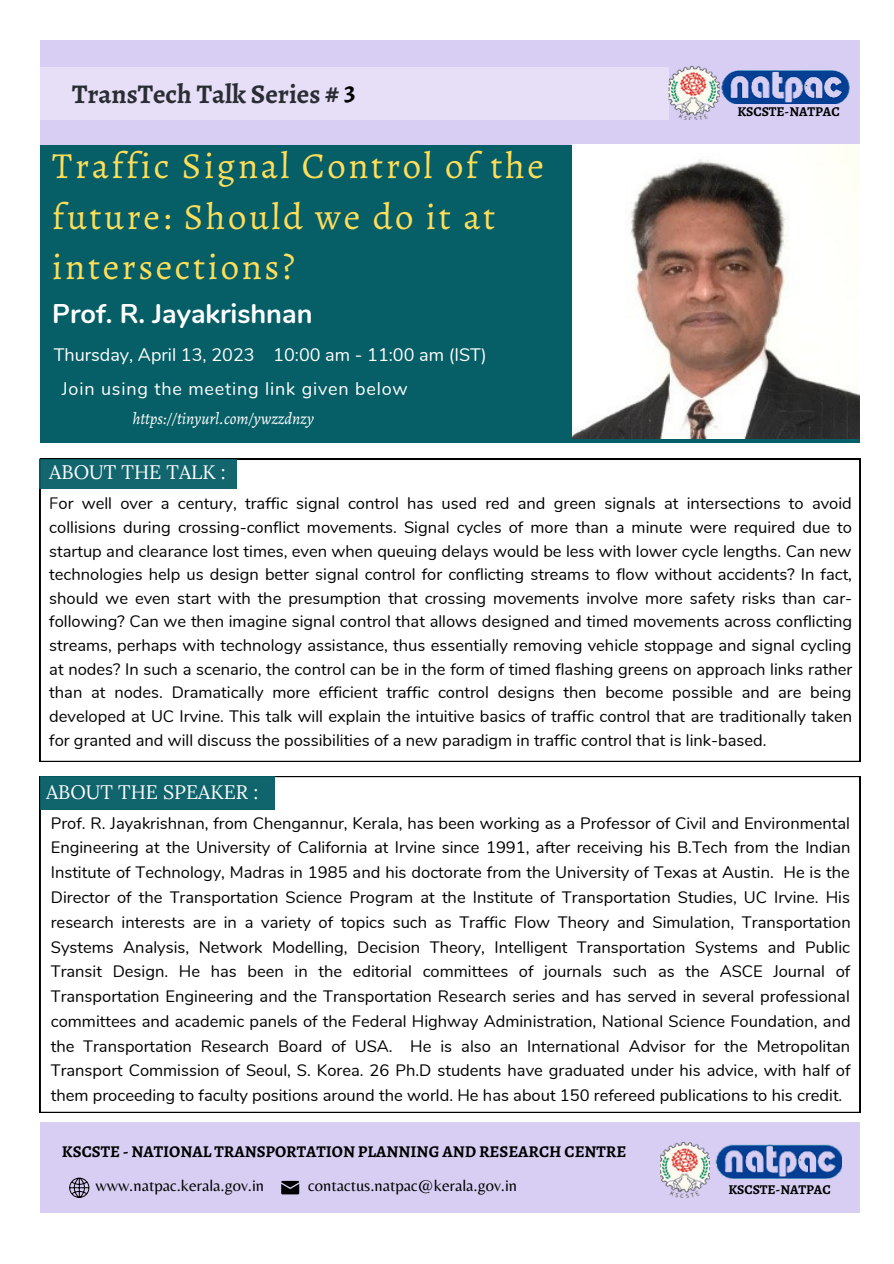
<style>
.page{position:relative;width:894px;height:1264px;background:#fff}
.page>*{position:absolute;margin:0;border:0;box-sizing:border-box;transform-origin:0 0}
.t1{font:36.75px/50.6px "Alegreya";letter-spacing:.07em;color:#ffde59}
.t2{font:700 27px "Alegreya";color:#2b2d34}
.t3{font:700 27px "Nunito";color:#fff}
.t4{font:19.5px "Lora";color:#fff}
.t5{font:18px "Nunito";color:#fff}
.t6{font:18px "Nunito";letter-spacing:.045em;color:#fff}
.t7{font:16.5px/24.8px "Nunito";color:#000;text-align:justify}
.t8{font:700 16.5px "Alegreya";color:#000}
.t9{font:16.5px "Belleza";color:#000}
.t10{font:italic 16.5px "Alegreya";letter-spacing:-.005em;color:#fff}
.t11{font:700 13.5px "Alegreya";letter-spacing:-.005em;color:#000}
.s1{color:#000}
.s2{color:#131313}
</style>
<div class="page">
<div style="left:40px;top:145px;width:819px;height:297px;background:#065e66"></div>
<div style="left:40px;top:1122px;width:819px;height:90px;background:#d8cef3"></div>
<svg style="left:69px;top:1177px;width:20px;height:20px"></svg>
<svg style="left:281px;top:1180px;width:18px;height:14px"></svg>
<div style="left:40px;top:40px;width:819px;height:105px;background:#d8cef3"></div>
<img style="left:719px;top:70px;width:131px;height:33px">
<img style="left:668px;top:67px;width:51px;height:53px">
<div style="left:40px;top:67px;width:628px;height:53px;background:#e6dff7"></div>
<img style="left:715px;top:1144px;width:125px;height:35px">
<img style="left:660px;top:1142px;width:49px;height:55px">
<svg style="left:40px;top:459px;width:819px;height:303px"></svg>
<svg style="left:40px;top:776px;width:819px;height:336px"></svg>
<div style="left:40px;top:776px;width:234px;height:34px;background:#10646c"></div>
<div style="left:40px;top:459px;width:197px;height:29px;background:#13666e"></div>
<img style="left:572px;top:145px;width:287px;height:294px">
<h2 class="t2" style="left:72px;top:75px;width:285px">TransTech Talk Series # <span class="s1">3</span></h2>
<h1 class="t1" style="left:52px;top:140px;width:493px">Traffic Signal Control of the future: Should we do it at intersections?</h1>
<h2 class="t3" style="left:52px;top:295px;width:261px">Prof. R. Jayakrishnan</h2>
<p class="t5" style="left:54px;top:343px;width:434px">Thursday, April 13, 2023 10:00 am - 11:00 am (IST)</p>
<p class="t6" style="left:62px;top:376px;width:347px">Join using the meeting link given below</p>
<p class="t10" style="left:132px;top:407px;width:183px">https://tinyurl.com/ywzzdnzy</p>
<p class="t4" style="left:49px;top:460px;width:178px">ABOUT THE TALK :</p>
<p class="t11" style="left:737px;top:102px;width:104px">KSCSTE-NATPAC</p>
<p class="t7" style="left:49px;top:492px;width:804px;line-height:23.7px"><span class="s2">F</span>or well over a century, traffic signal control has used red and green signals at intersections to avoid collisions during crossing-conflict movements. Signal cycles of more than a minute were required due to startup and clearance lost times, even when queuing delays would be less with lower cycle lengths. Can new technologies help us design better signal control for conflicting streams to flow without accidents? In fact, should we even start with the presumption that crossing movements involve more safety risks than car&shy;following? Can we then imagine signal control that allows designed and timed movements across conflicting streams, perhaps with technology assistance, thus essentially removing vehicle stoppage and signal cycling at nodes? In such a scenario, the control can be in the form of timed flashing greens on approach links rather than at nodes. Dramatically more efficient traffic control designs then become possible and are being developed at UC Irvine. This talk will explain the intuitive basics of traffic control that are traditionally taken for granted and will discuss the possibilities of a new paradigm in traffic control that is link-based.</p>
<p class="t4" style="left:46px;top:779px;width:214px">ABOUT THE SPEAKER :</p>
<p class="t7" style="left:51px;top:810px;width:801px">Prof. R. Jayakrishnan, from Chengannur, Kerala, has been working as a Professor of Civil and Environmental Engineering at the University of California at Irvine since 1991, after receiving his B.Tech from the Indian Institute of Technology, Madras in 1985 and his doctorate from the University of Texas at Austin. He is the Director of the Transportation Science Program at the Institute of Transportation Studies, UC Irvine. His research interests are in a variety of topics such as Traffic Flow Theory and Simulation, Transportation Systems Analysis, Network Modelling, Decision Theory, Intelligent Transportation Systems and Public Transit Design. He has been in the editorial committees of journals such as the ASCE Journal of Transportation Engineering and the Transportation Research series and has served in several professional committees and academic panels of the Federal Highway Administration, National Science Foundation, and the Transportation Research Board of USA. He is also an International Advisor for the Metropolitan Transport Commission of Seoul, S. Korea. 26 Ph.D students have graduated under his advice, with half of them proceeding to faculty positions around the world. He has about 150 refereed publications to his credit.</p>
<p class="t8" style="left:62px;top:1139px;width:565px">KSCSTE - NATIONAL TRANSPORTATION PLANNING AND RESEARCH CENTRE</p>
<p class="t9" style="left:95px;top:1175px;width:170px">www.natpac.kerala.gov.in</p>
<p class="t9" style="left:308px;top:1175px;width:210px">contactus.natpac@kerala.gov.in</p>
<p class="t11" style="left:728px;top:1179px;width:104px">KSCSTE-NATPAC</p>
</div>
